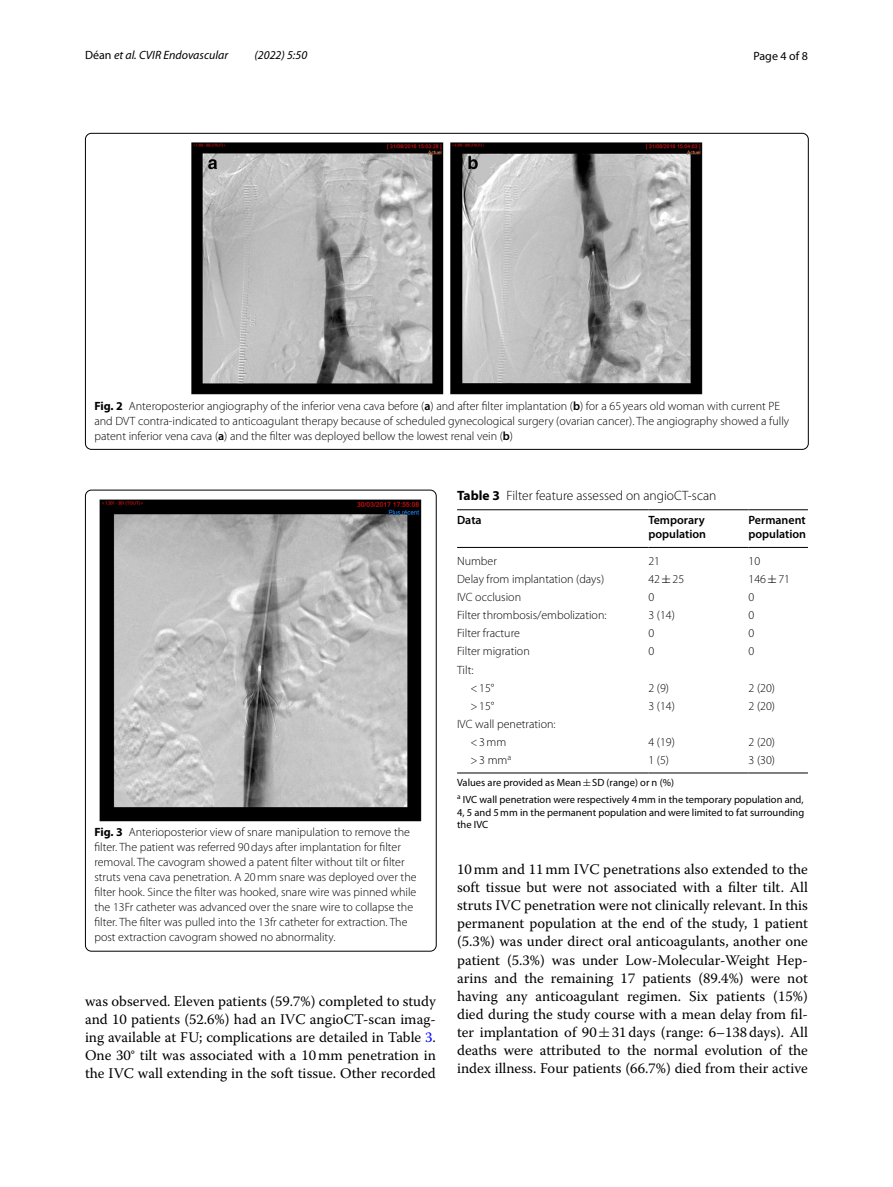
<style>
.page{position:relative;width:893px;height:1187px;background:#fff}
.page>*{position:absolute;margin:0;border:0;box-sizing:border-box;transform-origin:0 0}
.t1{font:14.7px/18px "Warnock Pro";color:#000;text-align:justify}
.t2{font:300 13.5px "Myriad Pro";color:#000}
.t3{font:300 12px/15px "Myriad Pro";color:#000}
.t4{font:600 12px/13.5px "Myriad Pro";color:#000}
.t5{font:italic 12px "Myriad Pro";color:#000}
.t6{font:12px "Myriad Pro";color:#000}
.t7{font:10.5px/17px "Myriad Pro";color:#000}
.s1{font-style:normal}
.s2{font-weight:700}
.s3{font-weight:600}
.s4{font-family:"MTSY";font-weight:400}
.s5{color:#00f}
.s6{font-family:"MTSY"}
</style>
<div class="page">
<img style="left:192px;top:142px;width:510px;height:253px">
<img style="left:100px;top:499px;width:322px;height:322px">
<hr style="left:457px;top:509px;width:191px;height:1px;background:#000">
<hr style="left:457px;top:547px;width:191px;height:1px;background:#000">
<hr style="left:648px;top:509px;width:100px;height:1px;background:#000">
<hr style="left:648px;top:547px;width:100px;height:1px;background:#000">
<hr style="left:748px;top:509px;width:60px;height:1px;background:#000">
<hr style="left:748px;top:547px;width:60px;height:1px;background:#000">
<hr style="left:457px;top:772px;width:191px;height:1px;background:#000">
<hr style="left:648px;top:772px;width:100px;height:1px;background:#000">
<hr style="left:748px;top:772px;width:60px;height:1px;background:#000">
<p class="t5" style="left:85px;top:48px;width:145px"><span class="s1">Déan</span> et al. CVIR Endovascular</p>
<p class="t5" style="left:254px;top:48px;width:54px">(2022) 5:50</p>
<p class="t6" style="left:753px;top:48px;width:56px">Page 4 of 8</p>
<p class="t3" style="left:94px;top:398px;width:696px"><span class="s2">Fig. 2</span> Anteroposterior angiography of the inferior vena cava before (<span class="s3">a</span>) and after filter implantation (<span class="s3">b</span>) for a 65 years old woman with current PE and DVT contra-indicated to anticoagulant therapy because of scheduled gynecological surgery (ovarian cancer). The angiography showed a fully patent inferior vena cava (<span class="s3">a</span>) and the filter was deployed bellow the lowest renal vein (<span class="s3">b</span>)</p>
<p class="t2" style="left:457px;top:488px;width:261px"><span class="s2">Table 3</span> Filter feature assessed on angioCT-scan</p>
<p class="t4" style="left:457px;top:513px;width:26px">Data</p>
<p class="t4" style="left:648px;top:513px;width:59px">Temporary population</p>
<p class="t4" style="left:748px;top:513px;width:59px">Permanent population</p>
<p class="t3" style="left:457px;top:553px;width:41px">Number</p>
<p class="t3" style="left:648px;top:553px;width:13px">21</p>
<p class="t3" style="left:748px;top:553px;width:13px">10</p>
<p class="t3" style="left:457px;top:571px;width:149px">Delay from implantation (days)</p>
<p class="t3" style="left:648px;top:571px;width:37px">42<span class="s4">±</span>25</p>
<p class="t3" style="left:748px;top:571px;width:43px">146<span class="s4">±</span>71</p>
<p class="t3" style="left:457px;top:589px;width:65px">IVC occlusion</p>
<p class="t3" style="left:648px;top:589px;width:7px">0</p>
<p class="t3" style="left:748px;top:589px;width:7px">0</p>
<p class="t3" style="left:457px;top:607px;width:151px">Filter thrombosis/embolization:</p>
<p class="t3" style="left:648px;top:607px;width:28px">3 (14)</p>
<p class="t3" style="left:748px;top:607px;width:7px">0</p>
<p class="t3" style="left:457px;top:626px;width:64px">Filter fracture</p>
<p class="t3" style="left:648px;top:626px;width:7px">0</p>
<p class="t3" style="left:748px;top:626px;width:7px">0</p>
<p class="t3" style="left:457px;top:644px;width:74px">Filter migration</p>
<p class="t3" style="left:648px;top:644px;width:7px">0</p>
<p class="t3" style="left:748px;top:644px;width:7px">0</p>
<p class="t3" style="left:471px;top:660px;width:25px;line-height:18.1px;text-indent:-14px">Tilt: &lt;15°</p>
<p class="t3" style="left:648px;top:680px;width:22px">2 (9)</p>
<p class="t3" style="left:748px;top:680px;width:28px">2 (20)</p>
<p class="t3" style="left:471px;top:698px;width:25px">&gt;15°</p>
<p class="t3" style="left:648px;top:698px;width:28px">3 (14)</p>
<p class="t3" style="left:748px;top:698px;width:28px">2 (20)</p>
<p class="t3" style="left:471px;top:715px;width:87px;line-height:18.1px;text-indent:-14px">IVC wall penetration: &lt;3mm</p>
<p class="t3" style="left:648px;top:734px;width:28px">4 (19)</p>
<p class="t3" style="left:748px;top:734px;width:28px">2 (20)</p>
<p class="t3" style="left:94px;top:825px;width:324px"><span class="s2">Fig. 3</span> Anterioposterior view of snare manipulation to remove the filter. The patient was referred 90days after implantation for filter removal. The cavogram showed a patent filter without tilt or filter struts vena cava penetration. A 20mm snare was deployed over the filter hook. Since the filter was hooked, snare wire was pinned while the 13Fr catheter was advanced over the snare wire to collapse the filter. The filter was pulled into the 13fr catheter for extraction. The post extraction cavogram showed no abnormality.</p>
<p class="t1" style="left:85px;top:992px;width:352px">was observed. Eleven patients (59.7%) completed to study and 10 patients (52.6%) had an IVC angioCT-scan imag&shy;ing available at FU; complications are detailed in Table <span class="s5">3</span>.<br>One 30° tilt was associated with a 10mm penetration in the IVC wall extending in the soft tissue. Other recorded</p>
<p class="t3" style="left:471px;top:753px;width:42px">&gt;3 mm<sup>a</sup></p>
<p class="t3" style="left:648px;top:753px;width:22px">1 (5)</p>
<p class="t3" style="left:748px;top:753px;width:28px">3 (30)</p>
<p class="t7" style="left:457px;top:773px;width:348px">Values are provided as Mean<span class="s6">±</span>SD (range) or n (%)<br><sup>a</sup> IVC wall penetration were respectively 4mm in the temporary population and,</p>
<p class="t7" style="left:457px;top:805px;width:349px;line-height:12.8px">4, 5 and 5mm in the permanent population and were limited to fat surrounding the IVC</p>
<p class="t1" style="left:457px;top:860px;width:352px">10mm and 11mm IVC penetrations also extended to the soft tissue but were not associated with a filter tilt. All struts IVC penetration were not clinically relevant. In this permanent population at the end of the study, 1 patient (5.3%) was under direct oral anticoagulants, another one patient (5.3%) was under Low-Molecular-Weight Hep&shy;arins and the remaining 17 patients (89.4%) were not having any anticoagulant regimen. Six patients (15%) died during the study course with a mean delay from fil&shy;ter implantation of 90<span class="s6">±</span>31days (range: 6–138days). All deaths were attributed to the normal evolution of the index illness. Four patients (66.7%) died from their active</p>
</div>
